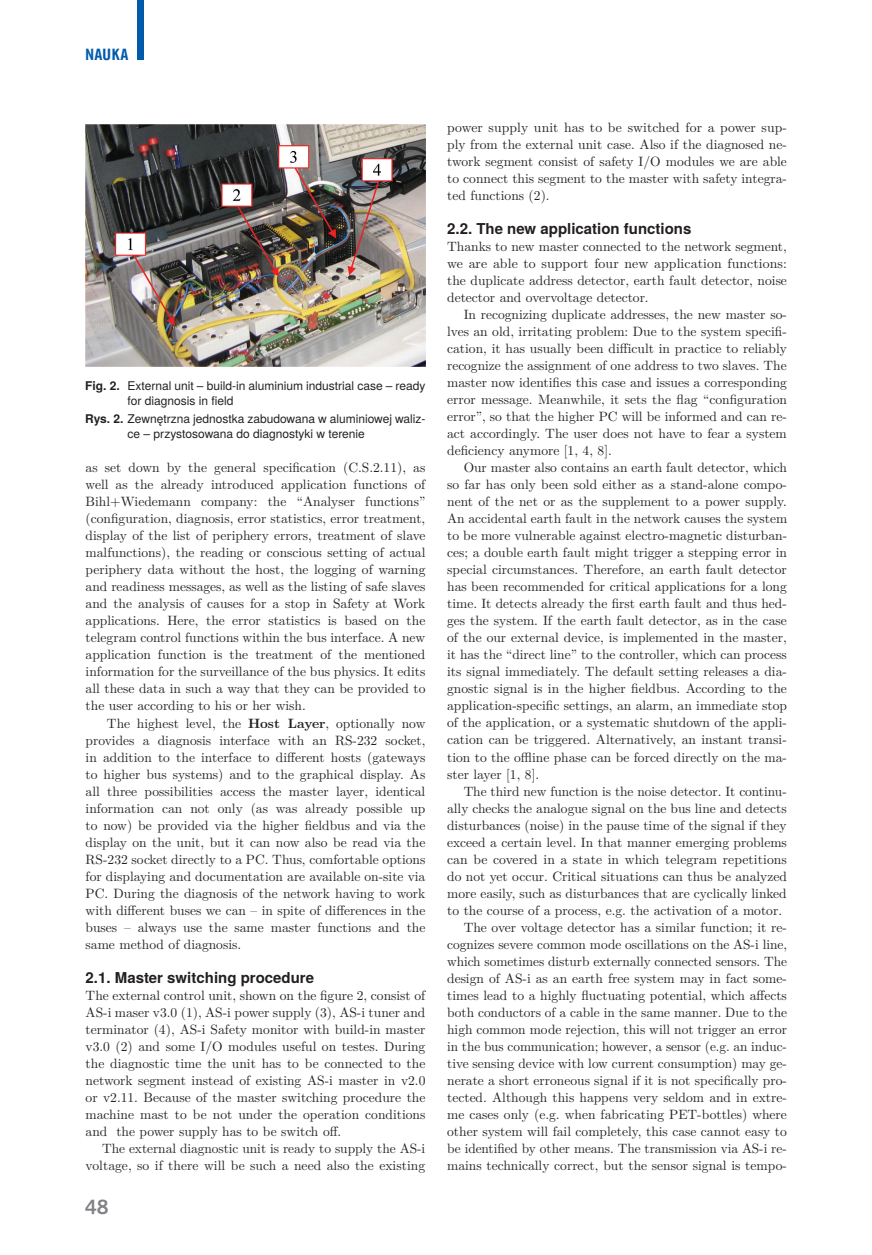
<style>
.page{position:relative;width:872px;height:1255px;background:#fff}
.page>*{position:absolute;margin:0;border:0;box-sizing:border-box;transform-origin:0 0}
.t1{font:700 18px "News Goth PL";color:#808285}
.t2{font:700 15px "Te X Gyre Heros";color:#231f20}
.t3{font:700 14.1px "News Goth Cn PL";color:#015aaa;scale:1.18 1}
.t4{font:13.5px/17px "LM Roman 10";color:#231f20;text-align:justify}
.t5{font:12px/15px "Te X Gyre Heros";color:#231f20}
.s1{font-weight:700}
</style>
<div class="page">
<div style="left:137px;top:0;width:6px;height:59px;background:#015aaa"></div>
<img style="left:86px;top:124px;width:339px;height:243px">
<p class="t3" style="left:85px;top:44px;width:38px">NAUKA</p>
<p class="t5" style="left:128px;top:377px;width:299px;text-indent:-43px"><span class="s1">Fig. 2.</span> External unit – build-in aluminium industrial case – ready for diagnosis in field</p>
<p class="t5" style="left:128px;top:410px;width:299px;text-indent:-43px"><span class="s1">Rys. 2.</span> Zewnętrzna jednostka zabudowana w aluminiowej waliz&shy;ce – przystosowana do diagnostyki w terenie</p>
<p class="t4" style="left:86px;top:458px;width:341px">as set down by the general specification (C.S.2.11), as well as the already introduced application functions of Bihl+Wiedemann company: the “Analyser functions” (configuration, diagnosis, error statistics, error treatment, display of the list of periphery errors, treatment of slave malfunctions), the reading or conscious setting of actual periphery data without the host, the logging of warning and readiness messages, as well as the listing of safe slaves and the analysis of causes for a stop in Safety at Work applications. Here, the error statistics is based on the telegram control functions within the bus interface. A new application function is the treatment of the mentioned information for the surveillance of the bus physics. It edits all these data in such a way that they can be provided to the user according to his or her wish.</p>
<p class="t4" style="left:86px;top:713px;width:341px;text-indent:21px">The highest level, the <span class="s1">Host Layer</span>, optionally now provides a diagnosis interface with an RS-232 socket, in addition to the interface to different hosts (gateways to higher bus systems) and to the graphical display. As all three possibilities access the master layer, identical information can not only (as was already possible up to now) be provided via the higher fieldbus and via the display on the unit, but it can now also be read via the RS-232 socket directly to a PC. Thus, comfortable options for displaying and documentation are available on-site via PC. During the diagnosis of the network having to work with different buses we can – in spite of differences in the buses – always use the same master functions and the same method of diagnosis.</p>
<p class="t2" style="left:86px;top:965px;width:230px">2.1. Master switching procedure</p>
<p class="t4" style="left:86px;top:985px;width:341px">The external control unit, shown on the figure 2, consist of AS-i maser v3.0 (1), AS-i power supply (3), AS-i tuner and terminator (4), AS-i Safety monitor with build-in master v3.0 (2) and some I/O modules useful on testes. During the diagnostic time the unit has to be connected to the network segment instead of existing AS-i master in v2.0 or v2.11. Because of the master switching procedure the machine mast to be not under the operation conditions and the power supply has to be switch off.</p>
<p class="t4" style="left:86px;top:1138px;width:341px;text-align:right">The external diagnostic unit is ready to supply the AS-i voltage, so if there will be such a need also the existing</p>
<h1 class="t1" style="left:85px;top:1195px;width:25px">48</h1>
<p class="t4" style="left:447px;top:118px;width:341px">power supply unit has to be switched for a power sup&shy;ply from the external unit case. Also if the diagnosed ne&shy;twork segment consist of safety I/O modules we are able to connect this segment to the master with safety integra&shy;ted functions (2).</p>
<p class="t2" style="left:447px;top:217px;width:246px">2.2. The new application functions</p>
<p class="t4" style="left:447px;top:237px;width:341px">Thanks to new master connected to the network segment, we are able to support four new application functions: the duplicate address detector, earth fault detector, noise detector and overvoltage detector.</p>
<p class="t4" style="left:447px;top:305px;width:341px;text-indent:16px">In recognizing duplicate addresses, the new master so&shy;lves an old, irritating problem: Due to the system specifi&shy;cation, it has usually been difficult in practice to reliably recognize the assignment of one address to two slaves. The master now identifies this case and issues a corresponding error message. Meanwhile, it sets the flag “configuration error”, so that the higher PC will be informed and can re&shy;act accordingly. The user does not have to fear a system deficiency anymore [1, 4, 8].</p>
<p class="t4" style="left:447px;top:458px;width:341px;text-indent:16px">Our master also contains an earth fault detector, which so far has only been sold either as a stand-alone compo&shy;nent of the net or as the supplement to a power supply.<br>An accidental earth fault in the network causes the system to be more vulnerable against electro-magnetic disturban&shy;ces; a double earth fault might trigger a stepping error in special circumstances. Therefore, an earth fault detector has been recommended for critical applications for a long time. It detects already the first earth fault and thus hed&shy;ges the system. If the earth fault detector, as in the case of the our external device, is implemented in the master, it has the “direct line” to the controller, which can process its signal immediately. The default setting releases a dia&shy;gnostic signal is in the higher fieldbus. According to the application-specific settings, an alarm, an immediate stop of the application, or a systematic shutdown of the appli&shy;cation can be triggered. Alternatively, an instant transi&shy;tion to the offline phase can be forced directly on the ma&shy;ster layer [1, 8].</p>
<p class="t4" style="left:463px;top:781px;width:325px">The third new function is the noise detector. It continu-</p>
<p class="t4" style="left:447px;top:798px;width:341px">ally checks the analogue signal on the bus line and detects</p>
<p class="t4" style="left:447px;top:815px;width:341px">disturbances (noise) in the pause time of the signal if they</p>
<p class="t4" style="left:447px;top:832px;width:341px">exceed a certain level. In that manner emerging problems</p>
<p class="t4" style="left:447px;top:849px;width:341px">can be covered in a state in which telegram repetitions</p>
<p class="t4" style="left:447px;top:866px;width:341px">do not yet occur. Critical situations can thus be analyzed</p>
<p class="t4" style="left:447px;top:883px;width:341px">more easily, such as disturbances that are cyclically linked</p>
<p class="t4" style="left:447px;top:900px;width:336px">to the course of a process, e.g. the activation of a motor.</p>
<p class="t4" style="left:463px;top:917px;width:325px">The over voltage detector has a similar function; it re-</p>
<p class="t4" style="left:447px;top:934px;width:341px">cognizes severe common mode oscillations on the AS-i line,</p>
<p class="t4" style="left:447px;top:951px;width:341px">which sometimes disturb externally connected sensors. The</p>
<p class="t4" style="left:447px;top:968px;width:341px">design of AS-i as an earth free system may in fact some-</p>
<p class="t4" style="left:447px;top:985px;width:341px">times lead to a highly fluctuating potential, which affects</p>
<p class="t4" style="left:447px;top:1002px;width:341px">both conductors of a cable in the same manner. Due to the</p>
<p class="t4" style="left:447px;top:1019px;width:341px">high common mode rejection, this will not trigger an error</p>
<p class="t4" style="left:447px;top:1036px;width:341px">in the bus communication; however, a sensor (e.g. an induc-</p>
<p class="t4" style="left:447px;top:1053px;width:341px">tive sensing device with low current consumption) may ge-</p>
<p class="t4" style="left:447px;top:1070px;width:341px">nerate a short erroneous signal if it is not specifically pro-</p>
<p class="t4" style="left:447px;top:1087px;width:341px">tected. Although this happens very seldom and in extre-</p>
<p class="t4" style="left:447px;top:1104px;width:341px">me cases only (e.g. when fabricating PET-bottles) where</p>
<p class="t4" style="left:447px;top:1121px;width:341px">other system will fail completely, this case cannot easy to</p>
<p class="t4" style="left:447px;top:1138px;width:341px">be identified by other means. The transmission via AS-i re-</p>
<p class="t4" style="left:447px;top:1155px;width:341px">mains technically correct, but the sensor signal is tempo-</p>
</div>
